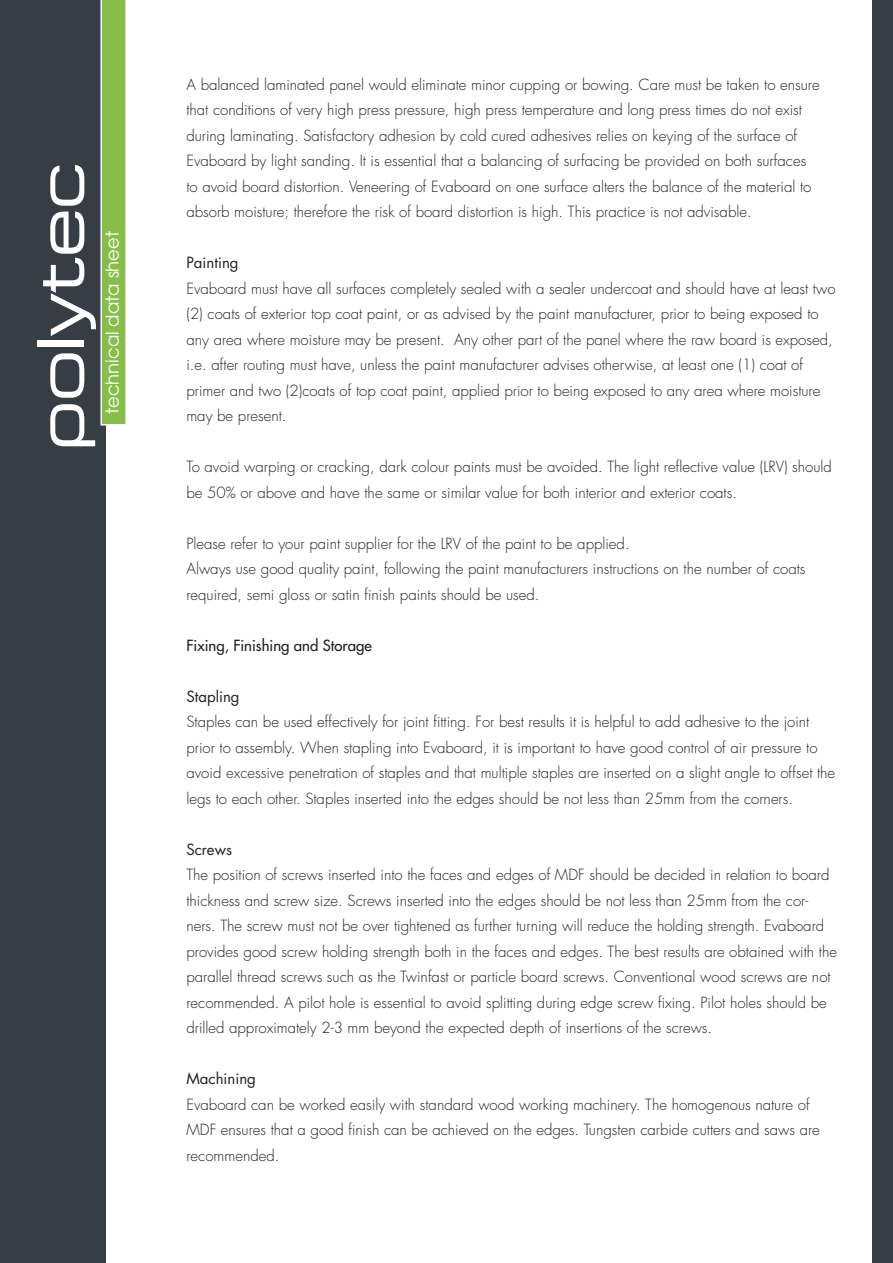
<style>
.page{position:relative;width:893px;height:1263px;background:#fff}
.page>*{position:absolute;margin:0;border:0;box-sizing:border-box;transform-origin:0 0}
.t1{font:18px "Avant Garde";color:#fff}
.t2{font:300 15px/25.5px "Futura";color:#231f20}
.t3{font:15px "Futura";color:#231f20}
.t4{font:15px "Futura";color:#231f20}
</style>
<div class="page">
<div style="left:873px;top:0;width:20px;height:1263px;background:#363d45"></div>
<div style="left:0;top:0;width:105px;height:1263px;background:#363d45"></div>
<svg style="left:43px;top:0;width:83px;height:446px"></svg>
<div style="left:37px;top:341px;width:47px;height:6px;background:#fff"></div>
<p class="t1" style="left:105px;top:414px;width:185px;rotate:-90deg">technical data sheet</p>
<p class="t2" style="left:186px;top:73px;width:635px">A balanced laminated panel would eliminate minor cupping or bowing. Care must be taken to ensure that conditions of very high press pressure, high press temperature and long press times do not exist during laminating. Satisfactory adhesion by cold cured adhesives relies on keying of the surface of Evaboard by light sanding. It is essential that a balancing of surfacing be provided on both surfaces to avoid board distortion. Veneering of Evaboard on one surface alters the balance of the material to absorb moisture; therefore the risk of board distortion is high. This practice is not advisable.</p>
<p class="t3" style="left:186px;top:256px;width:54px">Painting</p>
<p class="t2" style="left:186px;top:277px;width:651px">Evaboard must have all surfaces completely sealed with a sealer undercoat and should have at least two (2) coats of exterior top coat paint, or as advised by the paint manufacturer, prior to being exposed to any area where moisture may be present. Any other part of the panel where the raw board is exposed, i.e. after routing must have, unless the paint manufacturer advises otherwise, at least one (1) coat of primer and two (2)coats of top coat paint, applied prior to being exposed to any area where moisture may be present.</p>
<p class="t2" style="left:186px;top:455px;width:647px">To avoid warping or cracking, dark colour paints must be avoided. The light reflective value (LRV) should be 50% or above and have the same or similar value for both interior and exterior coats.</p>
<p class="t2" style="left:186px;top:532px;width:621px">Please refer to your paint supplier for the LRV of the paint to be applied.<br>Always use good quality paint, following the paint manufacturers instructions on the number of coats required, semi gloss or satin finish paints should be used.</p>
<p class="t4" style="left:186px;top:638px;width:187px">Fixing, Finishing and Storage</p>
<p class="t3" style="left:186px;top:689px;width:55px">Stapling</p>
<p class="t2" style="left:186px;top:710px;width:650px">Staples can be used effectively for joint fitting. For best results it is helpful to add adhesive to the joint prior to assembly. When stapling into Evaboard, it is important to have good control of air pressure to avoid excessive penetration of staples and that multiple staples are inserted on a slight angle to offset the legs to each other. Staples inserted into the edges should be not less than 25mm from the corners.</p>
<p class="t3" style="left:186px;top:842px;width:47px">Screws</p>
<p class="t2" style="left:186px;top:863px;width:652px">The position of screws inserted into the faces and edges of MDF should be decided in relation to board thickness and screw size. Screws inserted into the edges should be not less than 25mm from the cor&shy;ners. The screw must not be over tightened as further turning will reduce the holding strength. Evaboard provides good screw holding strength both in the faces and edges. The best results are obtained with the parallel thread screws such as the Twinfast or particle board screws. Conventional wood screws are not recommended. A pilot hole is essential to avoid splitting during edge screw fixing. Pilot holes should be drilled approximately 2-3 mm beyond the expected depth of insertions of the screws.</p>
<p class="t3" style="left:186px;top:1072px;width:71px">Machining</p>
<p class="t2" style="left:186px;top:1093px;width:635px">Evaboard can be worked easily with standard wood working machinery. The homogenous nature of<br>MDF ensures that a good finish can be achieved on the edges. Tungsten carbide cutters and saws are recommended.</p>
</div>
